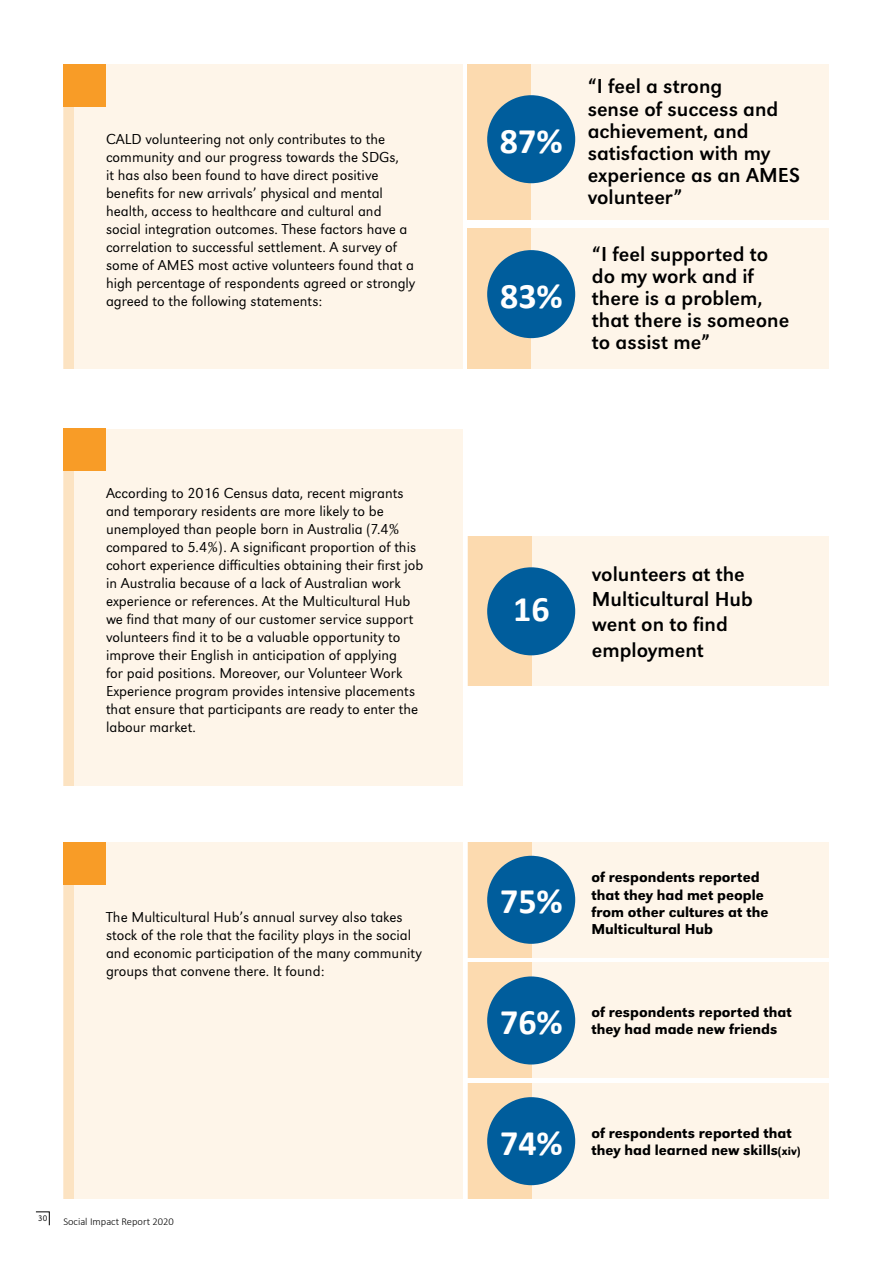
<style>
.page{position:relative;width:893px;height:1263px;background:#fff}
.page>*{position:absolute;margin:0;border:0;box-sizing:border-box;transform-origin:0 0}
.t1{font:700 36px "Calibri";color:#fff}
.t2{font:21px/22.2px "URW Grotesk";color:#000}
.t3{font:300 15px/18px "URW Grotesk";color:#000}
.t4{font:500 15px/17.4px "URW Grotesk";color:#000}
.t5{font:300 10.5px "Calibri";color:#000}
.t6{font:300 8.4px "URW Grotesk";color:#000}
.s1{font-size:12px}
</style>
<div class="page">
<div style="left:468px;top:842px;width:361px;height:115px;background:#fef5e9"></div>
<div style="left:468px;top:963px;width:361px;height:115px;background:#fef5e9"></div>
<div style="left:468px;top:1083px;width:361px;height:116px;background:#fef5e9"></div>
<div style="left:64px;top:64px;width:399px;height:305px;background:#fef5e9"></div>
<div style="left:64px;top:842px;width:399px;height:357px;background:#fef5e9"></div>
<div style="left:64px;top:842px;width:10px;height:357px;background:#fce3c2"></div>
<div style="left:64px;top:65px;width:10px;height:304px;background:#fce3c2"></div>
<div style="left:468px;top:228px;width:361px;height:141px;background:#fef5e9"></div>
<div style="left:468px;top:228px;width:63px;height:141px;background:#fcdaaf"></div>
<div style="left:468px;top:65px;width:361px;height:155px;background:#fef5e9"></div>
<div style="left:468px;top:65px;width:63px;height:155px;background:#fcdaaf"></div>
<div style="left:468px;top:842px;width:63px;height:115px;background:#fcdaaf"></div>
<div style="left:468px;top:963px;width:63px;height:115px;background:#fcdaaf"></div>
<div style="left:468px;top:1083px;width:63px;height:116px;background:#fcdaaf"></div>
<div style="left:487px;top:856px;width:88px;height:88px;background:#005d9c;border-radius:50%"></div>
<div style="left:487px;top:976px;width:88px;height:88px;background:#005d9c;border-radius:50%"></div>
<div style="left:487px;top:1097px;width:88px;height:88px;background:#005d9c;border-radius:50%"></div>
<div style="left:487px;top:95px;width:88px;height:88px;background:#005d9c;border-radius:50%"></div>
<div style="left:487px;top:250px;width:88px;height:88px;background:#005d9c;border-radius:50%"></div>
<div style="left:64px;top:65px;width:42px;height:42px;background:#f89c27"></div>
<div style="left:64px;top:842px;width:42px;height:42px;background:#f89c27"></div>
<div style="left:64px;top:429px;width:399px;height:356px;background:#fef5e9"></div>
<div style="left:64px;top:429px;width:10px;height:356px;background:#fce3c2"></div>
<div style="left:468px;top:537px;width:361px;height:149px;background:#fef5e9"></div>
<div style="left:468px;top:537px;width:63px;height:149px;background:#fcdaaf"></div>
<div style="left:487px;top:567px;width:88px;height:88px;background:#005d9c;border-radius:50%"></div>
<div style="left:64px;top:429px;width:42px;height:42px;background:#f89c27"></div>
<svg style="left:36px;top:1211px;width:14px;height:14px"></svg>
<p class="t3" style="left:106px;top:130px;width:311px">CALD volunteering not only contributes to the community and our progress towards the SDGs,<br>it has also been found to have direct positive benefits for new arrivals’ physical and mental health, access to healthcare and cultural and social integration outcomes. These factors have a correlation to successful settlement. A survey of some of AMES most active volunteers found that a high percentage of respondents agreed or strongly agreed to the following statements:</p>
<p class="t3" style="left:106px;top:484px;width:319px">According to 2016 Census data, recent migrants and temporary residents are more likely to be unemployed than people born in Australia (7.4% compared to 5.4%). A significant proportion of this cohort experience difficulties obtaining their first job in Australia because of a lack of Australian work experience or references. At the Multicultural Hub we find that many of our customer service support volunteers find it to be a valuable opportunity to improve their English in anticipation of applying<br>for paid positions. Moreover, our Volunteer Work Experience program provides intensive placements that ensure that participants are ready to enter the labour market.</p>
<p class="t3" style="left:106px;top:908px;width:317px">The Multicultural Hub’s annual survey also takes stock of the role that the facility plays in the social and economic participation of the many community groups that convene there. It found:</p>
<p class="t6" style="left:38px;top:1214px;width:11px">30</p>
<p class="t5" style="left:63px;top:1215px;width:112px">Social Impact Report 2020</p>
<p class="t1" style="left:500px;top:115px;width:64px">87%</p>
<p class="t1" style="left:500px;top:270px;width:64px">83%</p>
<p class="t2" style="left:588px;top:75px;width:214px">“I feel a strong<br>sense of success and achievement, and satisfaction with my experience as an AMES volunteer”</p>
<p class="t2" style="left:592px;top:242px;width:199px">“I feel supported to do my work and if there is a problem, that there is someone to assist me”</p>
<p class="t1" style="left:513px;top:583px;width:38px">16</p>
<p class="t2" style="left:592px;top:561px;width:162px;line-height:25.5px">volunteers at the<br>Multicultural Hub went on to find employment</p>
<p class="t1" style="left:500px;top:876px;width:64px">75%</p>
<p class="t1" style="left:500px;top:996px;width:64px">76%</p>
<p class="t4" style="left:591px;top:868px;width:179px">of respondents reported that they had met people from other cultures at the<br>Multicultural Hub</p>
<p class="t4" style="left:591px;top:1003px;width:202px">of respondents reported that they had made new friends</p>
<p class="t1" style="left:500px;top:1117px;width:64px">74%</p>
<p class="t4" style="left:591px;top:1124px;width:211px">of respondents reported that they had learned new skills<span class="s1">(xiv)</span></p>
</div>
